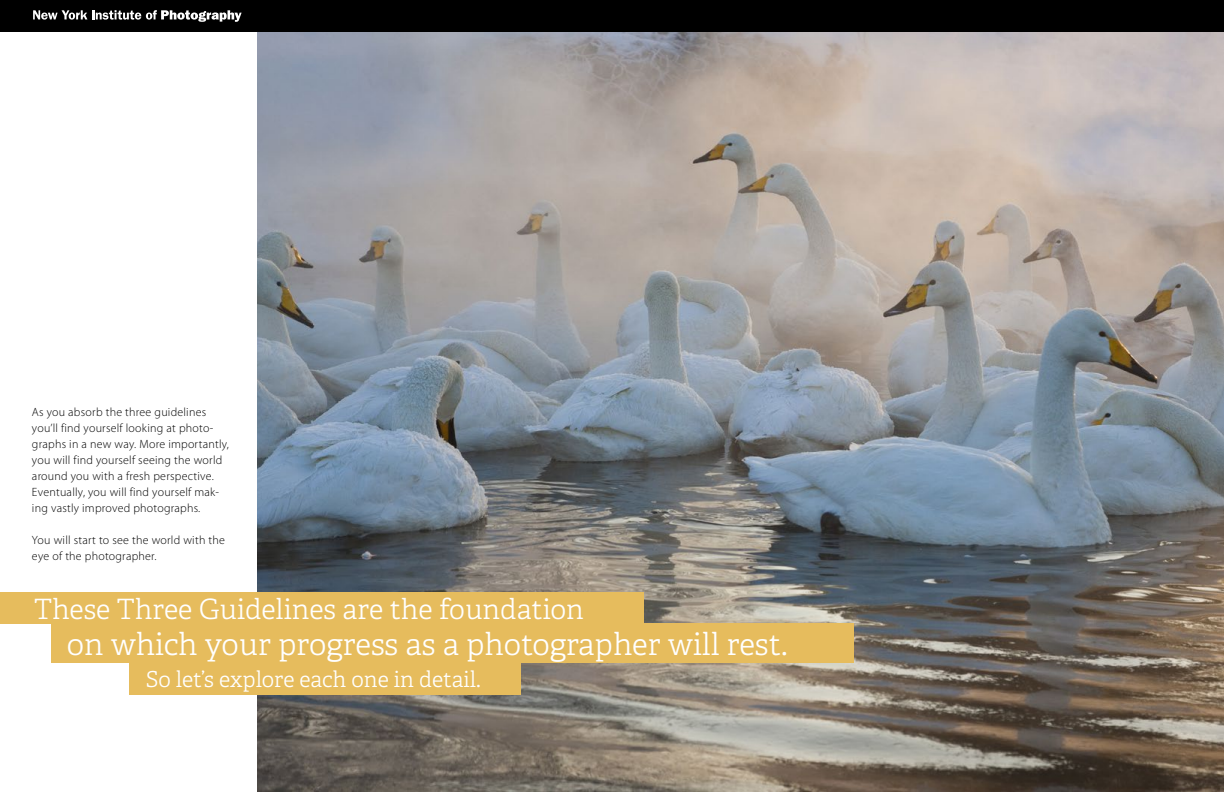
<style>
.page{position:relative;width:1224px;height:792px;background:#fff}
.page>*{position:absolute;margin:0;border:0;box-sizing:border-box;transform-origin:0 0}
.t1{font:300 30.7px "Adelle";color:#fff}
.t2{font:300 28px "Adelle";color:#fff}
.t3{font:300 22px "Adelle";letter-spacing:-.005em;color:#fff}
.t4{font:300 12px/16px "Myriad Pro";letter-spacing:.02em;color:#000}
</style>
<div class="page">
<img style="left:258px;top:32px;width:966px;height:760px">
<div style="left:0;top:592px;width:643px;height:32px;background:#e6bc5d"></div>
<div style="left:51px;top:624px;width:803px;height:39px;background:#e6bc5d"></div>
<div style="left:129px;top:663px;width:392px;height:32px;background:#e6bc5d"></div>
<div style="left:0;top:0;width:1224px;height:32px;background:#000"></div>
<svg style="left:33px;top:10px;width:209px;height:12px"></svg>
<p class="t4" style="left:32px;top:404px;width:198px">As you absorb the three guidelines you’ll find yourself looking at photo&shy;graphs in a new way. More importantly, you will find yourself seeing the world around you with a fresh perspective.<br>Eventually, you will find yourself mak&shy;ing vastly improved photographs.</p>
<p class="t4" style="left:32px;top:532px;width:194px">You will start to see the world with the eye of the photographer.</p>
<h2 class="t2" style="left:34px;top:592px;width:551px">These Three Guidelines are the foundation</h2>
<h1 class="t1" style="left:67px;top:626px;width:722px">on which your progress as a photographer will rest.</h1>
<h3 class="t3" style="left:146px;top:666px;width:336px">So let’s explore each one in detail.</h3>
</div>
